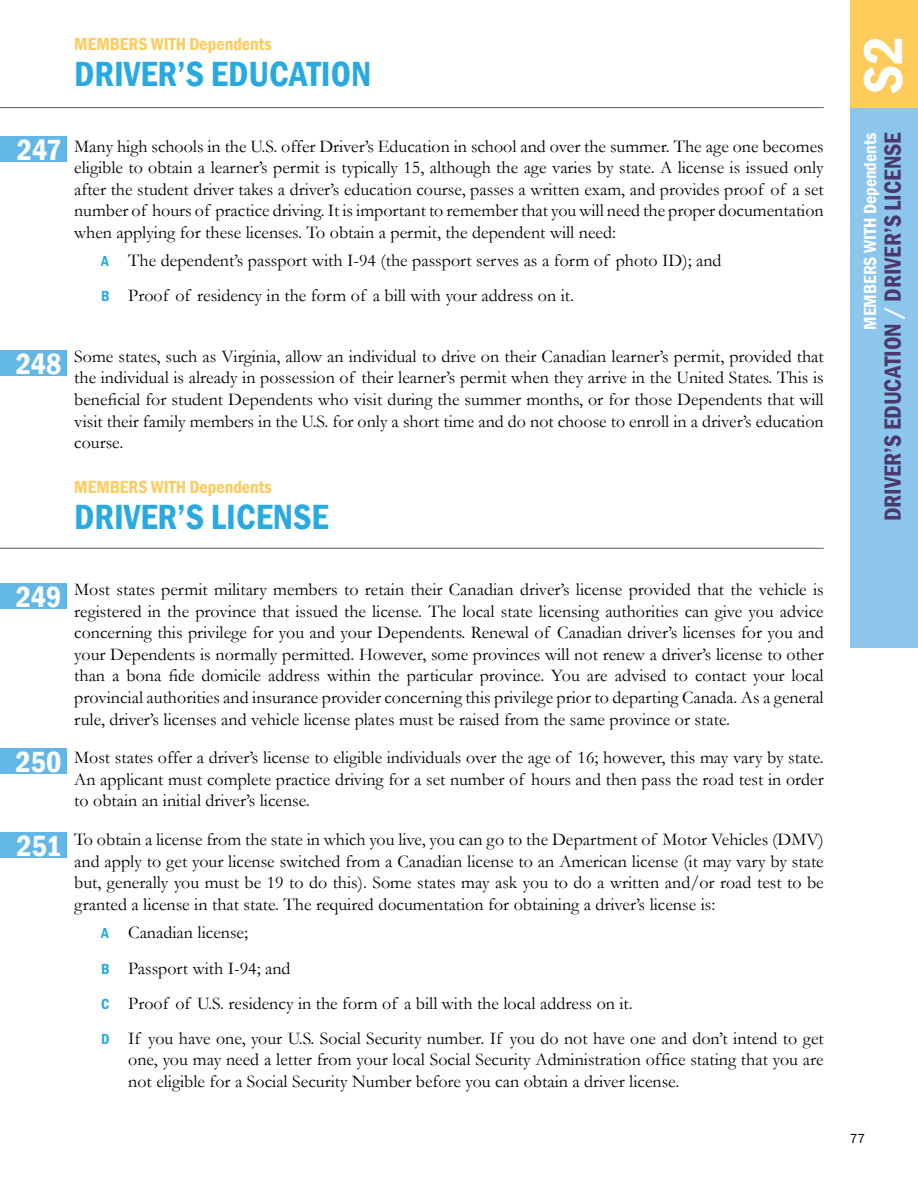
<style>
.page{position:relative;width:918px;height:1188px;background:#fff}
.page>*{position:absolute;margin:0;border:0;box-sizing:border-box;transform-origin:0 0}
.t1{font:600 condensed 57px "Franklin Gothic";color:#fff}
.TOC_-_Style_2__blue___24_font{font:600 condensed 36px "Franklin Gothic";color:#28aae1}
.t2{font:600 condensed 30px "Franklin Gothic";letter-spacing:-.005em;color:#fff}
.Right_Side_Header{font:600 condensed 24px "Franklin Gothic";color:#4b386d}
.Body{font:18px/21.6px "Garamond";color:#000;text-align:justify}
.t3{font:600 condensed 18px "Franklin Gothic";color:#ffcb5b}
.t4{font:600 condensed 18px "Franklin Gothic";color:#fff}
.t5{font:13.5px "Franklin Gothic";color:#000}
.s1{font-family:"Franklin Gothic";font-weight:600;font-stretch:condensed;font-size:15px;color:#28aae1}
.s2{color:#fff}
</style>
<div class="page">
<div style="left:850px;top:0;width:68px;height:648px;background:#8cc6ec"></div>
<div style="left:850px;top:0;width:68px;height:108px;background:#ffcb5b"></div>
<hr style="left:0;top:107px;width:824px;height:1px;background:#58595b">
<hr style="left:0;top:548px;width:824px;height:1px;background:#58595b">
<div style="left:0;top:136px;width:67px;height:25px;background:#63b7e6"></div>
<div style="left:0;top:350px;width:67px;height:25px;background:#63b7e6"></div>
<div style="left:0;top:584px;width:67px;height:25px;background:#63b7e6"></div>
<div style="left:0;top:749px;width:67px;height:25px;background:#63b7e6"></div>
<div style="left:0;top:832px;width:67px;height:25px;background:#63b7e6"></div>
<p class="t3" style="left:74px;top:32px;width:199px">MEMBERS WITH Dependents</p>
<p class="TOC_-_Style_2__blue___24_font" style="left:74px;top:50px;width:298px">DRIVER’S EDUCATION</p>
<h1 class="t1" style="left:845px;top:94px;width:60px;rotate:-90deg">S2</h1>
<p class="t2" style="left:17px;top:130px;width:46px">247</p>
<p class="Body" style="left:74px;top:135px;width:751px">Many high schools in the U.S. offer Driver’s Education in school and over the summer. The age one becomes eligible to obtain a learner’s permit is typically 15, although the age varies by state. A license is issued only after the student driver takes a driver’s education course, passes a written exam, and provides proof of a set number of hours of practice driving. It is important to remember that you will need the proper documentation when applying for these licenses. To obtain a permit, the dependent will need:</p>
<p class="Body" style="left:101px;top:249px;width:622px"><span class="s1">A</span> The dependent’s passport with I-94 (the passport serves as a form of photo ID); and</p>
<p class="Body" style="left:101px;top:284px;width:474px"><span class="s1">B</span> Proof of residency in the form of a bill with your address on it.</p>
<p class="t2" style="left:16px;top:344px;width:47px">248</p>
<p class="Body" style="left:74px;top:345px;width:751px">Some states, such as Virginia, allow an individual to drive on their Canadian learner’s permit, provided that the individual is already in possession of their learner’s permit when they arrive in the United States. This is beneficial for student Dependents who visit during the summer months, or for those Dependents that will visit their family members in the U.S. for only a short time and do not choose to enroll in a driver’s education course.</p>
<p class="t3" style="left:74px;top:475px;width:199px">MEMBERS WITH Dependents</p>
<p class="TOC_-_Style_2__blue___24_font" style="left:74px;top:493px;width:256px">DRIVER’S LICENSE</p>
<p class="t4" style="left:858px;top:330px;width:199px;rotate:-90deg">MEMBERS WITH Dependents</p>
<p class="Right_Side_Header" style="left:877px;top:521px;width:391px;rotate:-90deg">DRIVER’S EDUCATION <span class="s2">/</span> DRIVER’S LICENSE</p>
<p class="t2" style="left:16px;top:577px;width:47px">249</p>
<p class="Body" style="left:74px;top:578px;width:751px">Most states permit military members to retain their Canadian driver’s license provided that the vehicle is registered in the province that issued the license. The local state licensing authorities can give you advice concerning this privilege for you and your Dependents. Renewal of Canadian driver’s licenses for you and your Dependents is normally permitted. However, some provinces will not renew a driver’s license to other than a bona fide domicile address within the particular province. You are advised to contact your local provincial authorities and insurance provider concerning this privilege prior to departing Canada. As a general rule, driver’s licenses and vehicle license plates must be raised from the same province or state.</p>
<p class="t2" style="left:16px;top:742px;width:47px">250</p>
<p class="t2" style="left:17px;top:826px;width:46px">251</p>
<p class="Body" style="left:74px;top:746px;width:751px">Most states offer a driver’s license to eligible individuals over the age of 16; however, this may vary by state.<br>An applicant must complete practice driving for a set number of hours and then pass the road test in order to obtain an initial driver’s license.</p>
<p class="Body" style="left:74px;top:828px;width:751px">To obtain a license from the state in which you live, you can go to the Department of Motor Vehicles (DMV) and apply to get your license switched from a Canadian license to an American license (it may vary by state but, generally you must be 19 to do this). Some states may ask you to do a written and/or road test to be granted a license in that state. The required documentation for obtaining a driver’s license is:</p>
<p class="Body" style="left:101px;top:921px;width:148px"><span class="s1">A</span> Canadian license;</p>
<p class="Body" style="left:101px;top:957px;width:191px"><span class="s1">B</span> Passport with I-94; and</p>
<p class="Body" style="left:101px;top:992px;width:533px"><span class="s1">C</span> Proof of U.S. residency in the form of a bill with the local address on it.</p>
<p class="Body" style="left:128px;top:1027px;width:697px;text-indent:-27px"><span class="s1">D</span> If you have one, your U.S. Social Security number. If you do not have one and don’t intend to get one, you may need a letter from your local Social Security Administration office stating that you are not eligible for a Social Security Number before you can obtain a driver license.</p>
<p class="t5" style="left:850px;top:1131px;width:17px">77</p>
</div>
